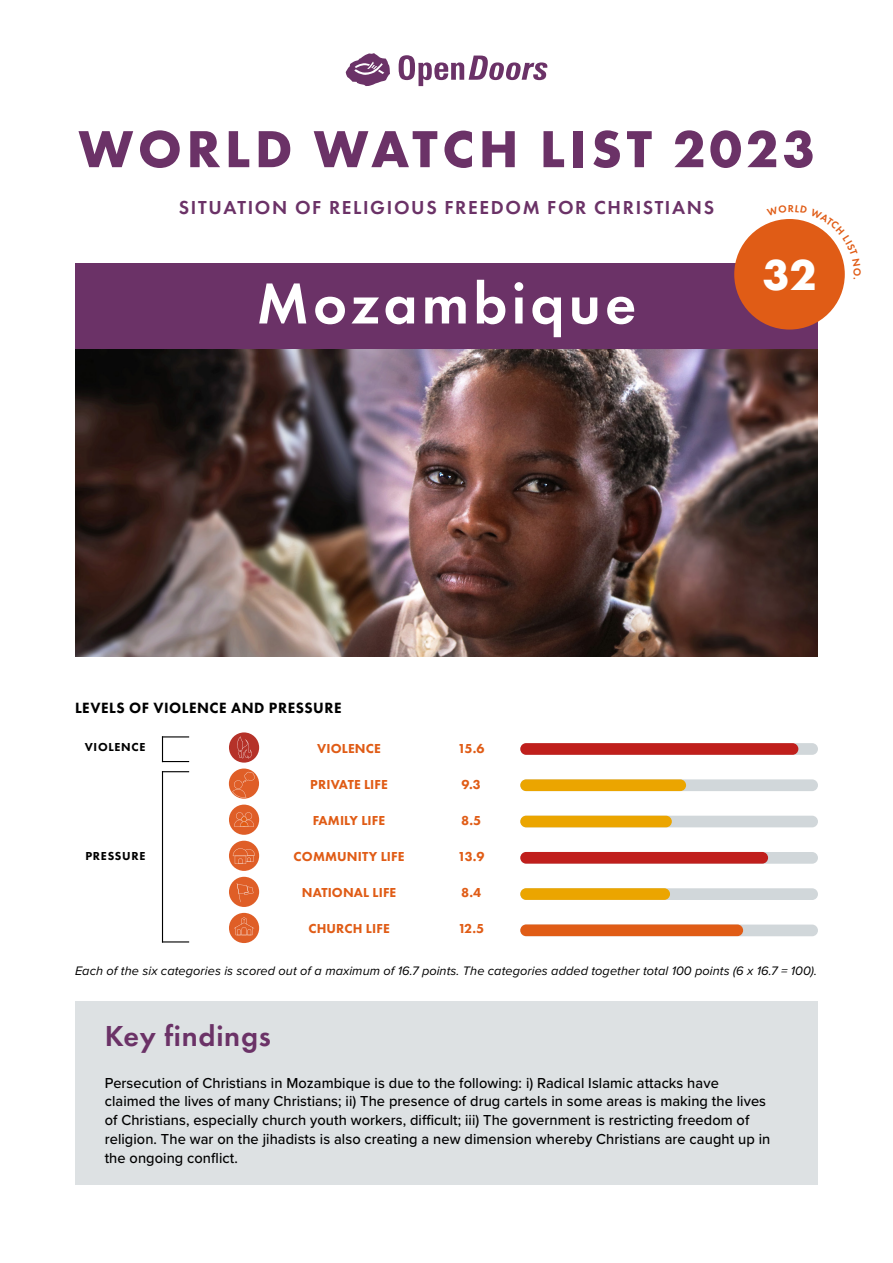
<style>
.page{position:relative;width:893px;height:1263px;background:#fff}
.page>*{position:absolute;margin:0;border:0;box-sizing:border-box;transform-origin:0 0}
.t1{font:600 60px "Futura PT";letter-spacing:.07em;color:#fff}
.t2{font:700 54px "Futura PT";letter-spacing:.085em;color:#6b3267}
.t3{font:700 45px "Futura PT";color:#fff}
.t4{font:600 30px "Futura PT";letter-spacing:.025em;color:#6b3267}
.t5{font:600 19.5px "Futura PT";letter-spacing:.085em;color:#6b3267}
.t6{font:800 15.45px "Futura PT";letter-spacing:.035em;color:#000}
.t7{font:500 15px/18.8px "Proxima Nova";letter-spacing:.005em;color:#000}
.t8{font:800 13.5px "Futura PT";letter-spacing:.01em;color:#e05c16}
.t9{font:italic 12.75px "Proxima Nova";letter-spacing:.005em;color:#000}
.t10{font:800 12px "Futura PT";letter-spacing:.06em;color:#000}
</style>
<div class="page">
<div style="left:229px;top:732px;width:30px;height:31px;background:#b53229;border-radius:50%"></div>
<svg style="left:237px;top:736px;width:15px;height:22px"></svg>
<svg style="left:229px;top:768px;width:30px;height:31px"></svg>
<svg style="left:232px;top:772px;width:23px;height:26px"></svg>
<div style="left:229px;top:805px;width:30px;height:30px;background:#df5e27;border-radius:50%"></div>
<svg style="left:234px;top:812px;width:20px;height:14px"></svg>
<div style="left:229px;top:841px;width:30px;height:30px;background:#df5e27;border-radius:50%"></div>
<svg style="left:233px;top:848px;width:22px;height:16px"></svg>
<div style="left:229px;top:877px;width:30px;height:30px;background:#df5e27;border-radius:50%"></div>
<svg style="left:237px;top:883px;width:16px;height:19px"></svg>
<div style="left:229px;top:913px;width:30px;height:30px;background:#df5e27;border-radius:50%"></div>
<svg style="left:234px;top:917px;width:20px;height:18px"></svg>
<div style="left:520px;top:779px;width:298px;height:12px;background:#d1d7da;border-radius:6px"></div>
<div style="left:520px;top:743px;width:298px;height:12px;background:#d1d7da;border-radius:6px"></div>
<div style="left:520px;top:816px;width:298px;height:11px;background:#d1d7da;border-radius:6px"></div>
<div style="left:520px;top:888px;width:298px;height:12px;background:#d1d7da;border-radius:6px"></div>
<div style="left:520px;top:852px;width:298px;height:12px;background:#d1d7da;border-radius:6px"></div>
<div style="left:520px;top:924px;width:298px;height:12px;background:#d1d7da;border-radius:6px"></div>
<div style="left:520px;top:924px;width:223px;height:12px;background:#e05c16;border-radius:6px"></div>
<div style="left:520px;top:888px;width:150px;height:12px;background:#eba500;border-radius:6px"></div>
<div style="left:520px;top:852px;width:248px;height:12px;background:#c01f1c;border-radius:6px"></div>
<div style="left:520px;top:816px;width:152px;height:11px;background:#eba500;border-radius:6px"></div>
<div style="left:520px;top:779px;width:166px;height:12px;background:#eba500;border-radius:6px"></div>
<div style="left:520px;top:743px;width:278px;height:12px;background:#c01f1c;border-radius:6px"></div>
<div style="left:75px;top:1001px;width:743px;height:184px;background:#dde1e3"></div>
<svg style="left:345px;top:53px;width:45px;height:33px"></svg>
<svg style="left:399px;top:55px;width:148px;height:31px"></svg>
<div style="left:75px;top:263px;width:743px;height:86px;background:#6b3267"></div>
<div style="left:734px;top:219px;width:111px;height:111px;background:#e05c16;border-radius:50%"></div>
<img style="left:75px;top:349px;width:743px;height:307px">
<svg style="left:163px;top:771px;width:26px;height:1px"></svg>
<svg style="left:163px;top:941px;width:26px;height:1px"></svg>
<hr style="left:162px;top:771px;width:1px;height:171px;background:#000">
<svg style="left:162px;top:736px;width:27px;height:26px"></svg>
<svg style="left:766px;top:219px;width:79px;height:60px"></svg>
<h2 class="t2" style="left:78px;top:114px;width:738px">WORLD WATCH LIST 2023</h2>
<h3 class="t5" style="left:179px;top:195px;width:537px">SITUATION OF RELIGIOUS FREEDOM FOR CHRISTIANS</h3>
<h1 class="t1" style="left:257px;top:266px;width:381px">Mozambique</h1>
<h3 class="t3" style="left:762px;top:246px;width:55px">32</h3>
<p class="t6" style="left:75px;top:698px;width:268px">LEVELS OF VIOLENCE AND PRESSURE</p>
<p class="t10" style="left:85px;top:740px;width:62px">VIOLENCE</p>
<p class="t10" style="left:85px;top:849px;width:62px">PRESSURE</p>
<p class="t8" style="left:317px;top:740px;width:65px">VIOLENCE</p>
<p class="t8" style="left:310px;top:776px;width:79px">PRIVATE LIFE</p>
<p class="t8" style="left:313px;top:812px;width:74px">FAMILY LIFE</p>
<p class="t8" style="left:294px;top:848px;width:112px">COMMUNITY LIFE</p>
<p class="t8" style="left:302px;top:884px;width:96px">NATIONAL LIFE</p>
<p class="t8" style="left:308px;top:920px;width:83px">CHURCH LIFE</p>
<p class="t8" style="left:458px;top:740px;width:28px">15.6</p>
<p class="t8" style="left:462px;top:776px;width:21px">9.3</p>
<p class="t8" style="left:461px;top:812px;width:21px">8.5</p>
<p class="t8" style="left:458px;top:848px;width:28px">13.9</p>
<p class="t8" style="left:461px;top:884px;width:21px">8.4</p>
<p class="t8" style="left:458px;top:920px;width:28px">12.5</p>
<p class="t9" style="left:75px;top:961px;width:743px">Each of the six categories is scored out of a maximum of 16.7 points. The categories added together total 100 points (6 x 16.7 = 100).</p>
<h3 class="t4" style="left:105px;top:1017px;width:168px">Key findings</h3>
<p class="t7" style="left:105px;top:1073px;width:667px">Persecution of Christians in Mozambique is due to the following: i) Radical Islamic attacks have claimed the lives of many Christians; ii) The presence of drug cartels in some areas is making the lives of Christians, especially church youth workers, difficult; iii) The government is restricting freedom of religion. The war on the jihadists is also creating a new dimension whereby Christians are caught up in the ongoing conflict.</p>
</div>
